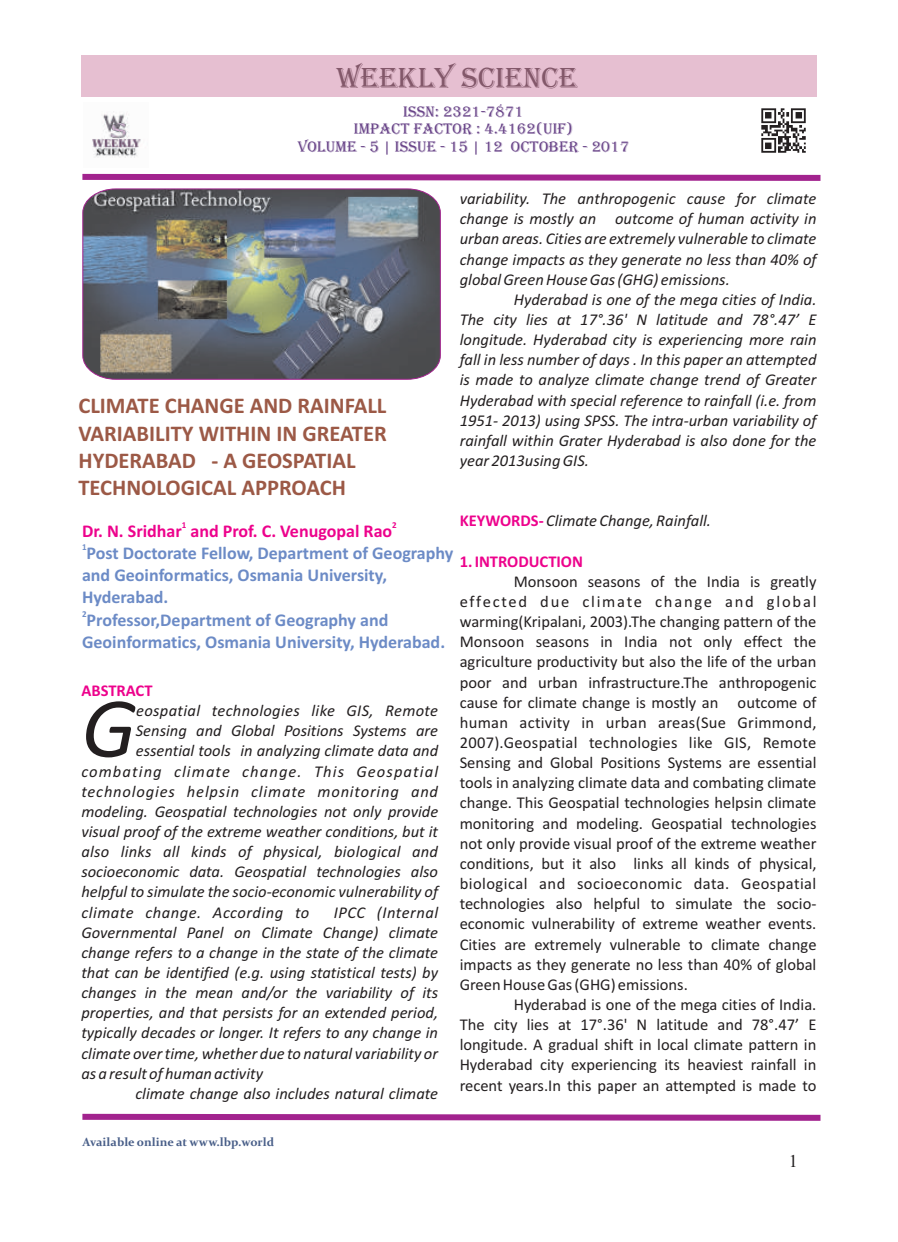
<style>
.page{position:relative;width:898px;height:1242px;background:#fff}
.page>*{position:absolute;margin:0;border:0;box-sizing:border-box;transform-origin:0 0}
.t1{font:italic 86.25px "Calibri";color:#231f20}
.t2{font:30px "Algerian";color:#83586a}
.t3{font:700 22.5px/27.5px "Calibri";color:#9c5946}
.t4{font:700 18px/21.9px "Calibri";color:#6c8bc6}
.t5{font:700 18px "Calibri";color:#ed028c}
.t6{font:18px "Times New Roman";color:#231f20}
.t7{font:italic 16.5px/20.1px "Calibri";color:#231f20;text-align:justify}
.t8{font:16.5px/20.1px "Calibri";color:#231f20;text-align:justify}
.t9{font:italic 16.5px "Calibri";letter-spacing:.05em;color:#231f20}
.t10{font:italic 16.5px "Calibri";letter-spacing:.065em;color:#231f20}
.t11{font:italic 16.5px "Calibri";letter-spacing:.02em;color:#231f20}
.t12{font:italic 16.5px "Calibri";letter-spacing:.03em;color:#231f20}
.t13{font:700 16.5px "Calibri";color:#ed028c}
.t14{font:15.75px/17.5px "Algerian";color:#674287;text-align:center}
.t15{font:700 12px "Constantia";color:#485e88}
.t16{font:700 9px "Calibri";color:#ed028c}
.t17{font:700 9px "Calibri";color:#6c8bc6}
.s1{font-weight:700;font-style:normal;color:#ed028c}
</style>
<div class="page">
<div style="left:81px;top:55px;width:735px;height:41px;background:#e6bfd1"></div>
<svg style="left:82px;top:1113px;width:739px;height:8px;background:#b959aa"></svg>
<img style="left:82px;top:188px;width:359px;height:192px">
<svg style="left:82px;top:173px;width:739px;height:8px;background:#b959aa"></svg>
<img style="left:761px;top:108px;width:45px;height:45px">
<img style="left:92px;top:111px;width:49px;height:47px">
<h2 class="t2" style="left:336px;top:62px;width:242px">WEEKLY SCIENCE</h2>
<p class="t14" style="left:297px;top:103px;width:333px">ISSN: 2321-7871<br>IMPACT FACTOR : 4.4162(UIF)<br>VOLUME - 5 | ISSUE - 15 | 12 OCTOBER - 2017</p>
<p class="t7" style="left:459px;top:190px;width:358px">variability. The anthropogenic cause for climate change is mostly an outcome of human activity in urban areas. Cities are extremely vulnerable to climate change impacts as they generate no less than 40% of global Green House Gas (GHG) emissions.</p>
<p class="t7" style="left:459px;top:291px;width:358px;text-indent:54px">Hyderabad is one of the mega cities of India.<br>The city lies at 17°.36' N latitude and 78°.47’ E longitude. Hyderabad city is experiencing more rain fall in less number of days . In this paper an attempted is made to analyze climate change trend of Greater Hyderabad with special reference to rainfall (i.e. from 1951- 2013) using SPSS. The intra-urban variability of rainfall within Grater Hyderabad is also done for the year 2013using GIS.</p>
<h3 class="t3" style="left:78px;top:394px;width:309px">CLIMATE CHANGE AND RAINFALL<br>VARIABILITY WITHIN IN GREATER<br>HYDERABAD - A GEOSPATIAL<br>TECHNOLOGICAL APPROACH</h3>
<p class="t16" style="left:182px;top:521px;width:6px">1</p>
<p class="t16" style="left:392px;top:521px;width:6px">2</p>
<p class="t5" style="left:82px;top:523px;width:311px">Dr. N. Sridhar and Prof. C. Venugopal Rao</p>
<p class="t17" style="left:82px;top:544px;width:6px">1</p>
<p class="t4" style="left:82px;top:544px;width:373px">Post Doctorate Fellow, Department of Geography and Geoinformatics, Osmania University,<br>Hyderabad.</p>
<p class="t17" style="left:82px;top:610px;width:6px">2</p>
<p class="t4" style="left:82px;top:610px;width:364px">Professor,Department of Geography and<br>Geoinformatics, Osmania University, Hyderabad.</p>
<p class="t7" style="left:459px;top:512px;width:253px"><span class="s1">KEYWORDS-</span>Climate Change, Rainfall.</p>
<p class="t13" style="left:459px;top:554px;width:125px">1. INTRODUCTION</p>
<p class="t8" style="left:459px;top:572px;width:358px;text-indent:54px">Monsoon seasons of the India is greatly effected due climate change and global warming(Kripalani, 2003).The changing pattern of the Monsoon seasons in India not only effect the agriculture productivity but also the life of the urban poor and urban infrastructure.The anthropogenic cause for climate change is mostly an outcome of human activity in urban areas(Sue Grimmond, 2007).Geospatial technologies like GIS, Remote Sensing and Global Positions Systems are essential tools in analyzing climate data and combating climate change. This Geospatial technologies helpsin climate monitoring and modeling. Geospatial technologies not only provide visual proof of the extreme weather conditions, but it also links all kinds of physical, biological and socioeconomic data. Geospatial technologies also helpful to simulate the socio&shy;economic vulnerability of extreme weather events.<br>Cities are extremely vulnerable to climate change impacts as they generate no less than 40% of global Green House Gas (GHG) emissions.</p>
<p class="t8" style="left:459px;top:995px;width:358px;text-indent:54px">Hyderabad is one of the mega cities of India.<br>The city lies at 17°.36' N latitude and 78°.47’ E longitude. A gradual shift in local climate pattern in Hyderabad city experiencing its heaviest rainfall in recent years.In this paper an attempted is made to</p>
<p class="t13" style="left:81px;top:683px;width:73px">ABSTRACT</p>
<p class="t11" style="left:136px;top:704px;width:303px">eospatial technologies like GIS, Remote</p>
<h1 class="t1" style="left:81px;top:692px;width:56px">G</h1>
<p class="t7" style="left:136px;top:722px;width:304px">Sensing and Global Positions Systems are</p>
<p class="t7" style="left:136px;top:742px;width:304px">essential tools in analyzing climate data and</p>
<p class="t10" style="left:81px;top:764px;width:358px">combating climate change. This Geospatial</p>
<p class="t9" style="left:81px;top:784px;width:358px">technologies helpsin climate monitoring and</p>
<p class="t7" style="left:81px;top:802px;width:358px">modeling. Geospatial technologies not only provide</p>
<p class="t7" style="left:81px;top:823px;width:358px">visual proof of the extreme weather conditions, but it</p>
<p class="t7" style="left:81px;top:843px;width:358px">also links all kinds of physical, biological and</p>
<p class="t7" style="left:81px;top:863px;width:358px">socioeconomic data. Geospatial technologies also</p>
<p class="t7" style="left:81px;top:883px;width:358px">helpful to simulate the socio-economic vulnerability of</p>
<p class="t12" style="left:81px;top:905px;width:229px">climate change. According to</p>
<p class="t7" style="left:81px;top:903px;width:358px;text-indent:252px">IPCC (Internal Governmental Panel on Climate Change) climate change refers to a change in the state of the climate that can be identified (e.g. using statistical tests) by changes in the mean and/or the variability of its properties, and that persists for an extended period, typically decades or longer. It refers to any change in climate over time, whether due to natural variability or as a result of human activity</p>
<p class="t7" style="left:135px;top:1084px;width:304px">climate change also includes natural climate</p>
<p class="t15" style="left:82px;top:1137px;width:193px">Available online at www.lbp.world</p>
<p class="t6" style="left:788px;top:1154px;width:10px">1</p>
</div>
